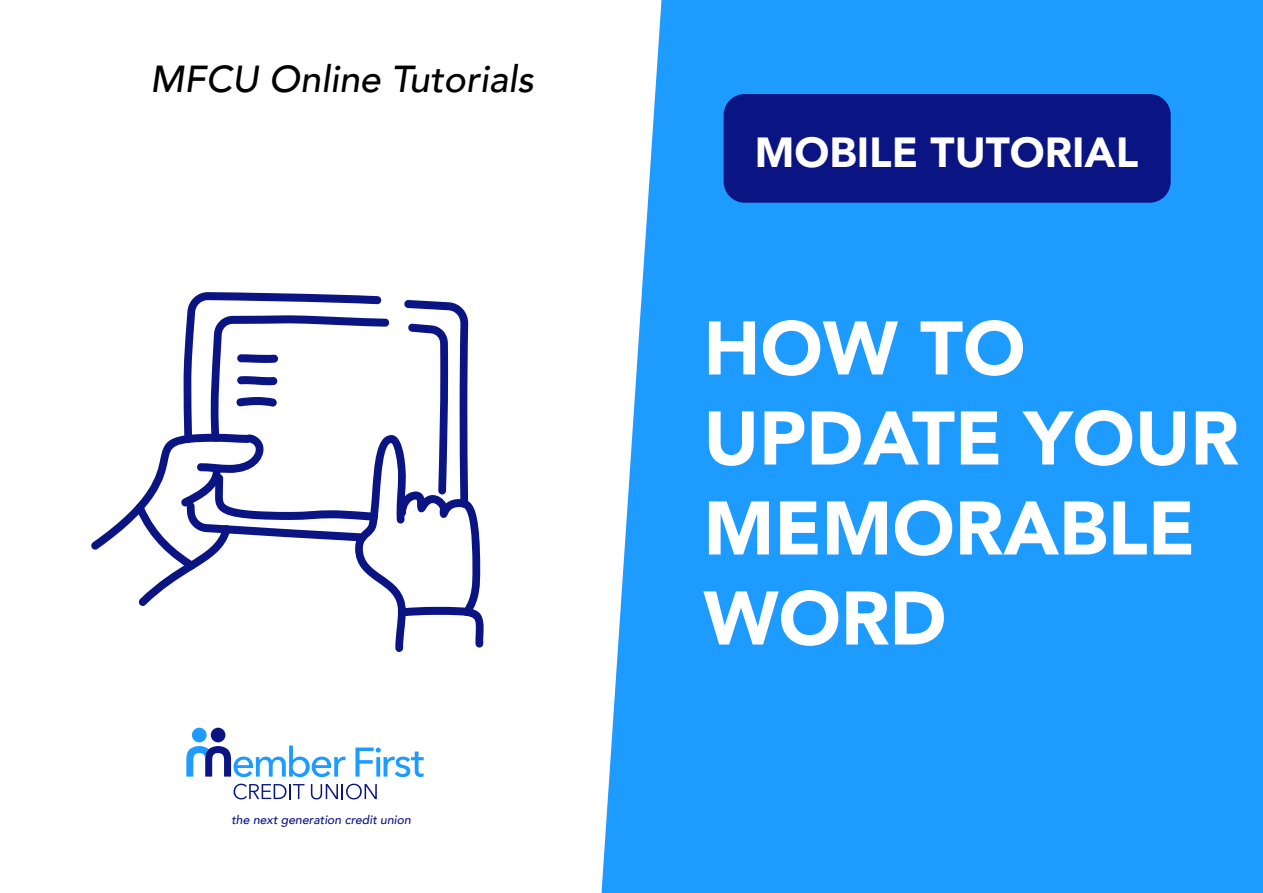
<style>
.page{position:relative;width:1263px;height:893px;background:#fff}
.page>*{position:absolute;margin:0;border:0;box-sizing:border-box;transform-origin:0 0}
.t1{font:900 75px/90px "Avenir";color:#fff}
.t2{font:900 42px "Avenir";color:#fff}
.t3{font:italic 500 37.5px "Avenir";color:#000}
.t4{font:italic 500 12.3px "Avenir";color:#0a1482}
</style>
<div class="page">
<div style="left:601px;top:0;width:662px;height:893px;background:#1e9bff"></div>
<svg style="left:355px;top:747px;width:69px;height:30px"></svg>
<div style="left:192px;top:728px;width:15px;height:14px;background:#1e9bff;border-radius:50%"></div>
<div style="left:211px;top:728px;width:14px;height:14px;background:#0a1482;border-radius:50%"></div>
<svg style="left:234px;top:784px;width:70px;height:15px"></svg>
<svg style="left:311px;top:784px;width:66px;height:15px"></svg>
<svg style="left:186px;top:746px;width:159px;height:31px"></svg>
<svg style="left:91px;top:292px;width:393px;height:360px"></svg>
<div style="left:724px;top:94px;width:447px;height:109px;background:#0a1482;border-radius:21px"></div>
<p class="t3" style="left:150px;top:56px;width:385px">MFCU Online Tutorials</p>
<p class="t4" style="left:231px;top:812px;width:181px">the next generation credit union</p>
<p class="t2" style="left:755px;top:116px;width:385px">MOBILE TUTORIAL</p>
<p class="t1" style="left:703px;top:301px;width:537px">HOW TO<br>UPDATE YOUR<br>MEMORABLE<br>WORD</p>
</div>
